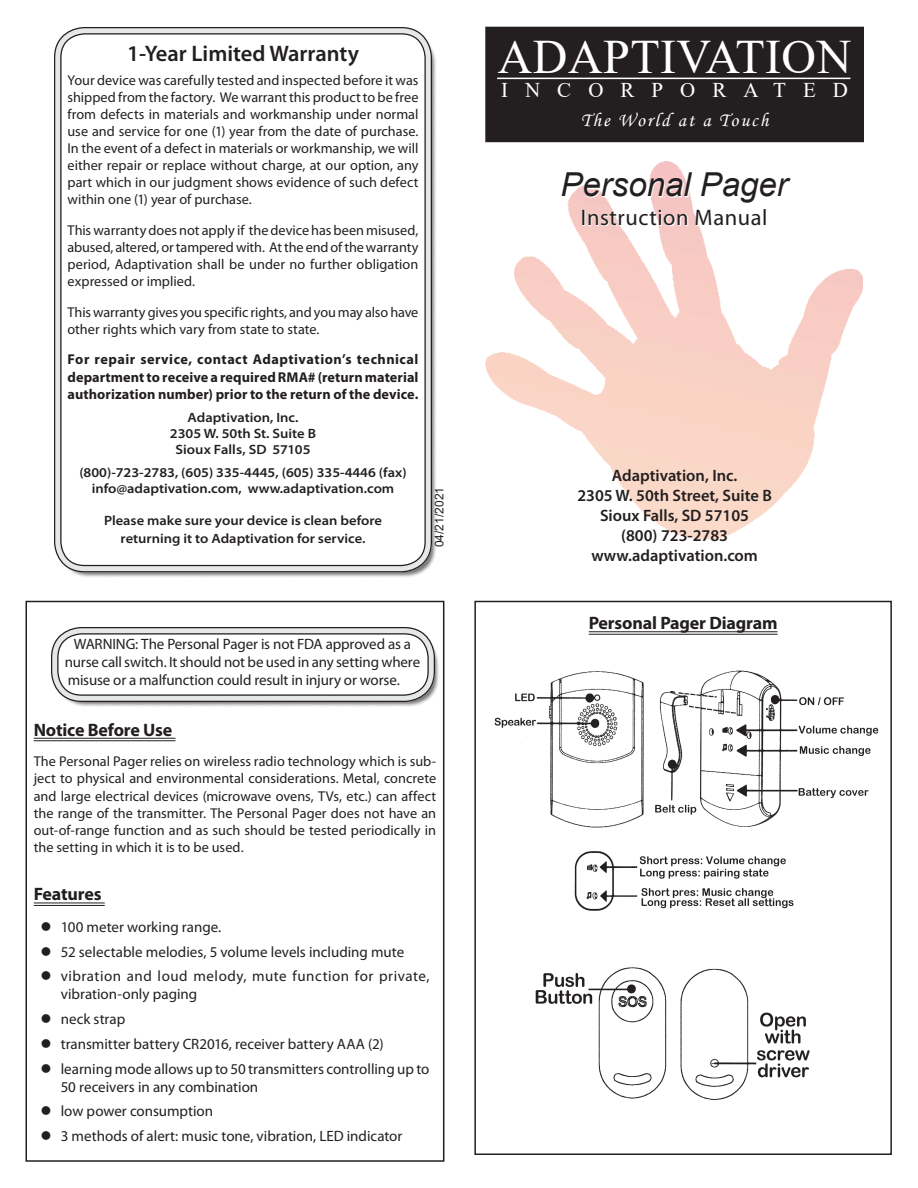
<style>
.page{position:relative;width:918px;height:1188px;background:#fff}
.page>*{position:absolute;margin:0;border:0;box-sizing:border-box;transform-origin:0 0}
.t1{font:48px "Times New Roman";letter-spacing:.01em;color:#fff}
.t2{font:italic 33px "Arial";color:#231f20}
.t3{font:600 22.5px "Myriad Pro";color:#231f20}
.t4{font:22.5px "Myriad Pro";letter-spacing:.025em;color:#231f20}
.t5{font:21px "Times New Roman";letter-spacing:.81em;color:#fff}
.t6{font:19.5px "Monotype Corsiva";letter-spacing:.1em;color:#fff}
.Manuals__TOC_title{font:700 18px "Myriad Pro";letter-spacing:-.01em;color:#231f20}
.t7{font:600 16.5px "Myriad Pro";color:#231f20}
.Manuals__Bullet_Line{font:15px/18px "Myriad Pro";color:#231f20}
.Manuals__Main_Body{font:15px/18px "Myriad Pro";letter-spacing:-.01em;color:#231f20}
.Manuals__Bullet_Line-2{font:15px/18px "Myriad Pro";letter-spacing:.03em;color:#231f20}
.Manuals__Main_Body-2{font:14.25px/17.1px "Myriad Pro";color:#231f20;text-align:justify}
.Manuals__Main_Body-3{font:700 14.25px/17.1px "Myriad Pro";letter-spacing:.005em;color:#231f20;text-align:justify}
.Manuals__Main_Body-4{font:600 semi-expanded 13.5px "Myriad Pro";color:#231f20}
.t8{font:12px "Arial";color:#231f20}
</style>
<div class="page">
<hr style="left:589px;top:631px;width:189px;height:1px;background:#231f20">
<hr style="left:589px;top:634px;width:189px;height:1px;background:#231f20">
<div style="left:474px;top:601px;width:418px;height:554px;border:2px solid #231f20"></div>
<div style="left:59px;top:33px;width:377px;height:545px;background:#231f20;opacity:.6"></div>
<div style="left:58px;top:31px;width:370px;height:538px;background:#fff;border-radius:27px"></div>
<div style="left:54px;top:27px;width:378px;height:545px;border:8px solid #e6e7e9;border-radius:27px"></div>
<hr style="left:34px;top:738px;width:142px;height:1px;background:#231f20">
<hr style="left:34px;top:740px;width:142px;height:1px;background:#231f20">
<hr style="left:34px;top:903px;width:71px;height:1px;background:#231f20">
<hr style="left:34px;top:905px;width:71px;height:1px;background:#231f20">
<div style="left:26px;top:601px;width:418px;height:561px;border:2px solid #231f20"></div>
<img style="left:486px;top:162px;width:376px;height:378px">
<div style="left:486px;top:27px;width:377px;height:115px;background:#231f20"></div>
<hr style="left:497px;top:78px;width:353px;height:1px;background:#fff">
<svg style="left:562px;top:172px;width:230px;height:32px"></svg>
<svg style="left:582px;top:209px;width:185px;height:17px"></svg>
<img style="left:494px;top:670px;width:385px;height:241px">
<img style="left:535px;top:967px;width:275px;height:133px">
<div style="left:56px;top:633px;width:384px;height:74px;background:#231f20;opacity:.6"></div>
<div style="left:55px;top:631px;width:376px;height:67px;background:#fff;border-radius:27px"></div>
<div style="left:51px;top:627px;width:384px;height:75px;border:8px solid #e6e7e9;border-radius:27px"></div>
<div style="left:51px;top:627px;width:384px;height:75px;border:1px solid #231f20;border-radius:30px"></div>
<div style="left:57px;top:633px;width:372px;height:63px;border:1px solid #231f20;border-radius:24px"></div>
<p class="t3" style="left:127px;top:39px;width:233px">1-Year Limited Warranty</p>
<p class="Manuals__Main_Body-2" style="left:68px;top:71px;width:353px">Your device was carefully tested and inspected before it was shipped from the factory. We warrant this product to be free from defects in materials and workmanship under normal use and service for one (1) year from the date of purchase.<br>In the event of a defect in materials or workmanship, we will either repair or replace without charge, at our option, any part which in our judgment shows evidence of such defect within one (1) year of purchase.</p>
<p class="Manuals__Main_Body-2" style="left:68px;top:221px;width:352px">This warranty does not apply if the device has been misused, abused, altered, or tampered with. At the end of the warranty period, Adaptivation shall be under no further obligation expressed or implied.</p>
<p class="Manuals__Main_Body-2" style="left:68px;top:303px;width:352px">This warranty gives you specific rights, and you may also have other rights which vary from state to state.</p>
<p class="Manuals__Main_Body-3" style="left:68px;top:351px;width:353px">For repair service, contact Adaptivation’s technical department to receive a required RMA# (return material authorization number) prior to the return of the device.</p>
<p class="Manuals__Main_Body-4" style="left:188px;top:408px;width:112px">Adaptivation, Inc.</p>
<p class="Manuals__Main_Body-4" style="left:170px;top:424px;width:148px">2305 W. 50th St. Suite B</p>
<p class="Manuals__Main_Body-4" style="left:175px;top:441px;width:137px">Sioux Falls, SD 57105</p>
<p class="Manuals__Main_Body-4" style="left:79px;top:464px;width:329px">(800)-723-2783, (605) 335-4445, (605) 335-4446 (fax)</p>
<p class="Manuals__Main_Body-4" style="left:92px;top:480px;width:304px">info@adaptivation.com, www.adaptivation.com</p>
<p class="Manuals__Main_Body-4" style="left:104px;top:512px;width:279px">Please make sure your device is clean before</p>
<p class="Manuals__Main_Body-4" style="left:121px;top:530px;width:246px">returning it to Adaptivation for service.</p>
<p class="t8" style="left:431px;top:547px;width:62px;rotate:-90deg">04/21/2021</p>
<p class="Manuals__Main_Body" style="left:65px;top:635px;width:357px;text-indent:9px">WARNING: The Personal Pager is not FDA approved as a nurse call switch. It should not be used in any setting where misuse or a malfunction could result in injury or worse.</p>
<p class="Manuals__TOC_title" style="left:34px;top:718px;width:140px">Notice Before Use</p>
<p class="Manuals__Main_Body-2" style="left:34px;top:753px;width:404px">The Personal Pager relies on wireless radio technology which is sub&shy;ject to physical and environmental considerations. Metal, concrete and large electrical devices (microwave ovens, TVs, etc.) can affect the range of the transmitter. The Personal Pager does not have an out-of-range function and as such should be tested periodically in the setting in which it is to be used.</p>
<p class="Manuals__TOC_title" style="left:34px;top:883px;width:69px">Features</p>
<p class="Manuals__Bullet_Line" style="left:61px;top:918px;width:162px">100 meter working range.</p>
<p class="Manuals__Bullet_Line" style="left:61px;top:942px;width:345px">52 selectable melodies, 5 volume levels including mute</p>
<p class="Manuals__Bullet_Line-2" style="left:61px;top:967px;width:370px">vibration and loud melody, mute function for private, vibration-only paging</p>
<p class="Manuals__Bullet_Line" style="left:61px;top:1010px;width:66px">neck strap</p>
<p class="Manuals__Bullet_Line" style="left:61px;top:1035px;width:325px">transmitter battery CR2016, receiver battery AAA (2)</p>
<p class="Manuals__Bullet_Line" style="left:61px;top:1059px;width:370px">learning mode allows up to 50 transmitters controlling up to<br>50 receivers in any combination</p>
<p class="Manuals__Bullet_Line" style="left:61px;top:1102px;width:154px">low power consumption</p>
<p class="Manuals__Bullet_Line" style="left:61px;top:1127px;width:343px">3 methods of alert: music tone, vibration, LED indicator</p>
<p class="t1" style="left:498px;top:23px;width:355px">ADAPTIVATION</p>
<p class="t6" style="left:581px;top:108px;width:189px">The World at a Touch</p>
<p class="t5" style="left:501px;top:75px;width:348px">INCORPORATED</p>
<p class="t2" style="left:561px;top:163px;width:229px">Personal Pager</p>
<p class="t4" style="left:581px;top:204px;width:188px">Instruction Manual</p>
<p class="t7" style="left:612px;top:465px;width:127px">Adaptivation, Inc.</p>
<p class="t7" style="left:577px;top:485px;width:196px">2305 W. 50th Street, Suite B</p>
<p class="t7" style="left:600px;top:505px;width:151px">Sioux Falls, SD 57105</p>
<p class="t7" style="left:621px;top:525px;width:108px">(800) 723-2783</p>
<p class="t7" style="left:591px;top:545px;width:168px">www.adaptivation.com</p>
<p class="Manuals__TOC_title" style="left:589px;top:611px;width:190px">Personal Pager Diagram</p>
</div>
